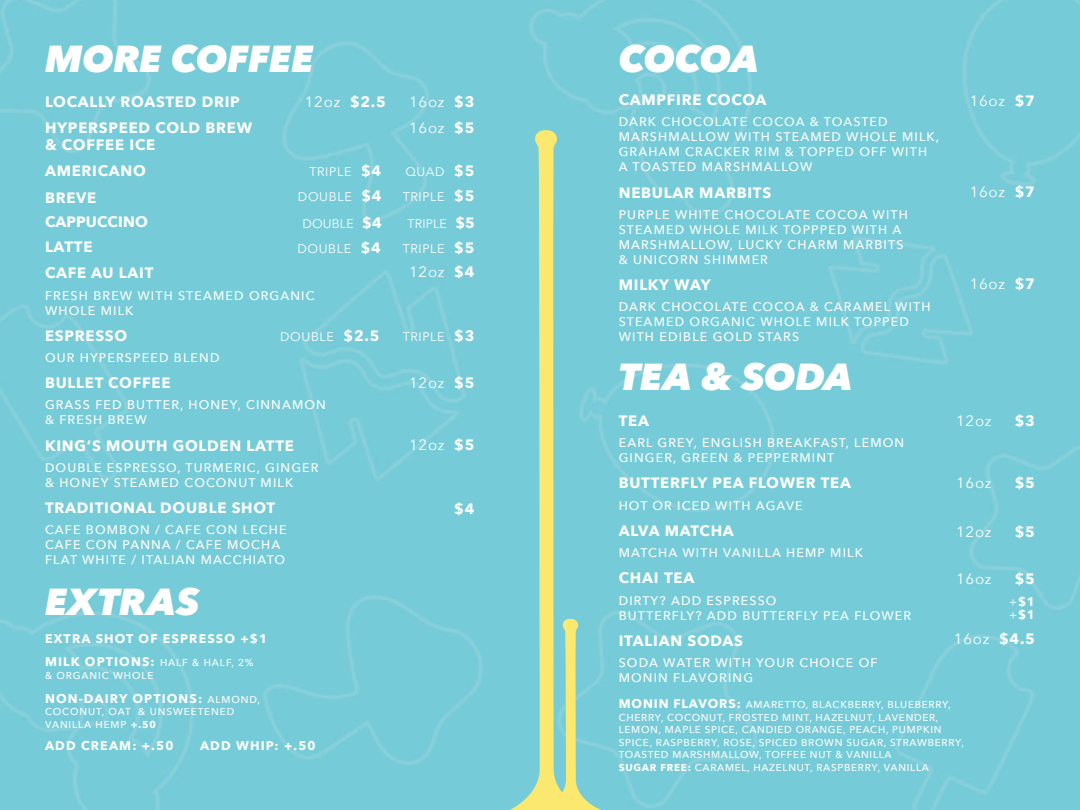
<style>
.page{position:relative;width:1080px;height:810px;background:#75cbd7}
.page>*{position:absolute;margin:0;border:0;box-sizing:border-box;transform-origin:0 0}
.t1{font:italic 800 37.5px "Avenir Next";letter-spacing:-.005em;color:#fff}
.t2{font:700 15px/26.1px "Avenir Next";letter-spacing:.05em;color:#fff}
.t3{font:15px/26.2px "Avenir Next";letter-spacing:.05em;color:#fff}
.t4{font:700 15px/24.8px "Avenir Next";letter-spacing:.01em;color:#fff}
.t5{font:500 12.5px/15px "Avenir Next";letter-spacing:.09em;color:#fff}
.t6{font:700 12.5px/23.8px "Avenir Next";letter-spacing:.09em;color:#fff}
.t7{font:12.5px "Avenir Next";letter-spacing:.05em;color:#fff}
.t8{font:500 10px/12.5px "Avenir Next";letter-spacing:.07em;color:#fff}
.t9{font:500 10px/12.5px "Avenir Next";letter-spacing:.09em;color:#fff}
.s1{font-weight:700}
.s2{font-weight:700;font-size:15px}
.s3{font-weight:500;font-size:10px}
.s4{font-weight:700;font-size:12.5px}
.s5{font-weight:400}
</style>
<div class="page">
<img style="left:962px;top:0;width:118px;height:186px">
<img style="left:628px;top:364px;width:146px;height:148px">
<img style="left:0;top:0;width:150px;height:152px">
<img style="left:969px;top:445px;width:111px;height:164px">
<img style="left:628px;top:613px;width:129px;height:195px">
<img style="left:896px;top:635px;width:137px;height:175px">
<img style="left:0;top:305px;width:128px;height:175px">
<img style="left:264px;top:596px;width:201px;height:169px">
<img style="left:283px;top:42px;width:145px;height:180px">
<img style="left:0;top:612px;width:193px;height:198px">
<img style="left:530px;top:0;width:222px;height:215px">
<img style="left:828px;top:237px;width:145px;height:127px">
<img style="left:300px;top:270px;width:165px;height:210px">
<svg style="left:465px;top:130px;width:163px;height:680px"></svg>
<svg style="left:513px;top:619px;width:115px;height:191px"></svg>
<h1 class="t1" style="left:45px;top:35px;width:270px">MORE COFFEE</h1>
<h1 class="t1" style="left:619px;top:35px;width:142px">COCOA</h1>
<p class="t3" style="left:305px;top:89px;width:83px">12oz <span class="s1">$2.5</span></p>
<p class="t3" style="left:409px;top:89px;width:67px">16oz <span class="s1">$3<br></span>16oz <span class="s1">$5</span></p>
<p class="t7" style="left:309px;top:164px;width:73px">TRIPLE <span class="s2">$4</span></p>
<p class="t7" style="left:405px;top:164px;width:71px">QUAD <span class="s2">$5</span></p>
<p class="t7" style="left:298px;top:188px;width:85px">DOUBLE <span class="s2">$4</span></p>
<p class="t7" style="left:403px;top:188px;width:73px">TRIPLE <span class="s2">$5</span></p>
<p class="t7" style="left:302px;top:216px;width:81px">DOUBLE <span class="s2">$4</span></p>
<p class="t7" style="left:407px;top:216px;width:69px">TRIPLE <span class="s2">$5</span></p>
<p class="t7" style="left:297px;top:241px;width:85px">DOUBLE <span class="s2">$4</span></p>
<p class="t7" style="left:403px;top:241px;width:73px">TRIPLE <span class="s2">$5</span></p>
<p class="t3" style="left:409px;top:259px;width:67px">12oz <span class="s1">$4</span></p>
<p class="t2" style="left:45px;top:89px;width:209px">LOCALLY ROASTED DRIP<br>HYPERSPEED COLD BREW</p>
<p class="t2" style="left:45px;top:132px;width:112px">&amp; COFFEE ICE<br>AMERICANO<br>BREVE</p>
<p class="t4" style="left:45px;top:210px;width:104px">CAPPUCCINO<br>LATTE</p>
<p class="t2" style="left:45px;top:261px;width:110px">CAFE AU LAIT</p>
<p class="t5" style="left:45px;top:288px;width:271px">FRESH BREW WITH STEAMED ORGANIC<br>WHOLE MILK</p>
<p class="t2" style="left:45px;top:323px;width:84px">ESPRESSO</p>
<p class="t5" style="left:45px;top:351px;width:176px">OUR HYPERSPEED BLEND</p>
<p class="t2" style="left:45px;top:370px;width:127px">BULLET COFFEE</p>
<p class="t5" style="left:45px;top:398px;width:282px">GRASS FED BUTTER, HONEY, CINNAMON &amp; FRESH BREW</p>
<p class="t2" style="left:45px;top:433px;width:250px">KING’S MOUTH GOLDEN LATTE</p>
<p class="t5" style="left:45px;top:460px;width:275px">DOUBLE ESPRESSO, TURMERIC, GINGER &amp; HONEY STEAMED COCONUT MILK</p>
<p class="t2" style="left:45px;top:495px;width:232px">TRADITIONAL DOUBLE SHOT</p>
<p class="t5" style="left:45px;top:523px;width:243px">CAFE BOMBON / CAFE CON LECHE<br>CAFE CON PANNA / CAFE MOCHA<br>FLAT WHITE / ITALIAN MACCHIATO</p>
<p class="t7" style="left:280px;top:329px;width:101px">DOUBLE <span class="s2">$2.5</span></p>
<p class="t7" style="left:403px;top:329px;width:73px">TRIPLE <span class="s2">$3</span></p>
<p class="t3" style="left:409px;top:370px;width:67px">12oz <span class="s1">$5</span></p>
<p class="t3" style="left:409px;top:432px;width:67px">12oz <span class="s1">$5</span></p>
<p class="t2" style="left:454px;top:496px;width:22px">$4</p>
<h1 class="t1" style="left:45px;top:578px;width:156px">EXTRAS</h1>
<p class="t6" style="left:45px;top:627px;width:224px">EXTRA SHOT OF ESPRESSO +$1<br>MILK OPTIONS: <span class="s3">HALF &amp; HALF, 2%</span></p>
<p class="t9" style="left:45px;top:669px;width:110px">&amp; ORGANIC WHOLE</p>
<p class="t6" style="left:45px;top:687px;width:217px">NON-DAIRY OPTIONS: <span class="s3">ALMOND,</span></p>
<p class="t9" style="left:45px;top:706px;width:191px">COCONUT, OAT &amp; UNSWEETENED<br>VANILLA HEMP <span class="s1">+.50</span></p>
<p class="t6" style="left:45px;top:734px;width:130px">ADD CREAM: +.50</p>
<p class="t6" style="left:200px;top:734px;width:117px">ADD WHIP: +.50</p>
<p class="t2" style="left:619px;top:87px;width:149px">CAMPFIRE COCOA</p>
<p class="t5" style="left:619px;top:115px;width:322px">DARK CHOCOLATE COCOA &amp; TOASTED<br>MARSHMALLOW WITH STEAMED WHOLE MILK,<br>GRAHAM CRACKER RIM &amp; TOPPED OFF WITH<br>A TOASTED MARSHMALLOW</p>
<p class="t2" style="left:619px;top:180px;width:154px">NEBULAR MARBITS</p>
<p class="t5" style="left:619px;top:207px;width:291px">PURPLE WHITE CHOCOLATE COCOA WITH<br>STEAMED WHOLE MILK TOPPPED WITH A<br>MARSHMALLOW, LUCKY CHARM MARBITS &amp; UNICORN SHIMMER</p>
<p class="t2" style="left:619px;top:272px;width:94px">MILKY WAY</p>
<p class="t5" style="left:619px;top:300px;width:313px">DARK CHOCOLATE COCOA &amp; CARAMEL WITH<br>STEAMED ORGANIC WHOLE MILK TOPPED<br>WITH EDIBLE GOLD STARS</p>
<h1 class="t1" style="left:619px;top:353px;width:236px">TEA &amp; SODA</h1>
<p class="t3" style="left:970px;top:89px;width:67px">16oz <span class="s1">$7</span></p>
<p class="t3" style="left:970px;top:179px;width:67px">16oz <span class="s1">$7</span></p>
<p class="t3" style="left:970px;top:271px;width:67px">16oz <span class="s1">$7</span></p>
<p class="t3" style="left:956px;top:408px;width:37px">12oz</p>
<p class="t2" style="left:1015px;top:408px;width:22px">$3</p>
<p class="t2" style="left:619px;top:408px;width:32px">TEA</p>
<p class="t5" style="left:619px;top:436px;width:287px">EARL GREY, ENGLISH BREAKFAST, LEMON<br>GINGER, GREEN &amp; PEPPERMINT</p>
<p class="t2" style="left:619px;top:471px;width:234px">BUTTERFLY PEA FLOWER TEA</p>
<p class="t5" style="left:619px;top:498px;width:186px">HOT OR ICED WITH AGAVE</p>
<p class="t2" style="left:619px;top:518px;width:117px">ALVA MATCHA</p>
<p class="t5" style="left:619px;top:546px;width:246px">MATCHA WITH VANILLA HEMP MILK</p>
<p class="t2" style="left:619px;top:565px;width:77px">CHAI TEA</p>
<p class="t5" style="left:619px;top:593px;width:294px">DIRTY? ADD ESPRESSO<br>BUTTERFLY? ADD BUTTERFLY PEA FLOWER</p>
<p class="t2" style="left:619px;top:628px;width:126px">ITALIAN SODAS</p>
<p class="t5" style="left:619px;top:655px;width:260px">SODA WATER WITH YOUR CHOICE OF<br>MONIN FLAVORING</p>
<p class="t8" style="left:619px;top:699px;width:347px"><span class="s4">MONIN FLAVORS:</span> AMARETTO, BLACKBERRY, BLUEBERRY, CHERRY, COCONUT, FROSTED MINT, HAZELNUT, LAVENDER, LEMON, MAPLE SPICE, CANDIED ORANGE, PEACH, PUMPKIN SPICE, RASPBERRY, ROSE, SPICED BROWN SUGAR, STRAWBERRY, TOASTED MARSHMALLOW, TOFFEE NUT &amp; VANILLA<br><span class="s1">SUGAR FREE:</span> CARAMEL, HAZELNUT, RASPBERRY, VANILLA</p>
<p class="t3" style="left:956px;top:471px;width:37px">16oz</p>
<p class="t2" style="left:1015px;top:471px;width:22px">$5</p>
<p class="t3" style="left:956px;top:519px;width:37px">12oz</p>
<p class="t2" style="left:1015px;top:519px;width:22px">$5</p>
<p class="t3" style="left:956px;top:567px;width:37px">16oz</p>
<p class="t2" style="left:1015px;top:567px;width:22px">$5</p>
<p class="t6" style="left:1009px;top:595px;width:27px;line-height:13.6px"><span class="s5">+</span>$1 <span class="s5">+</span>$1</p>
<p class="t3" style="left:954px;top:626px;width:83px">16oz <span class="s1">$4.5</span></p>
</div>
